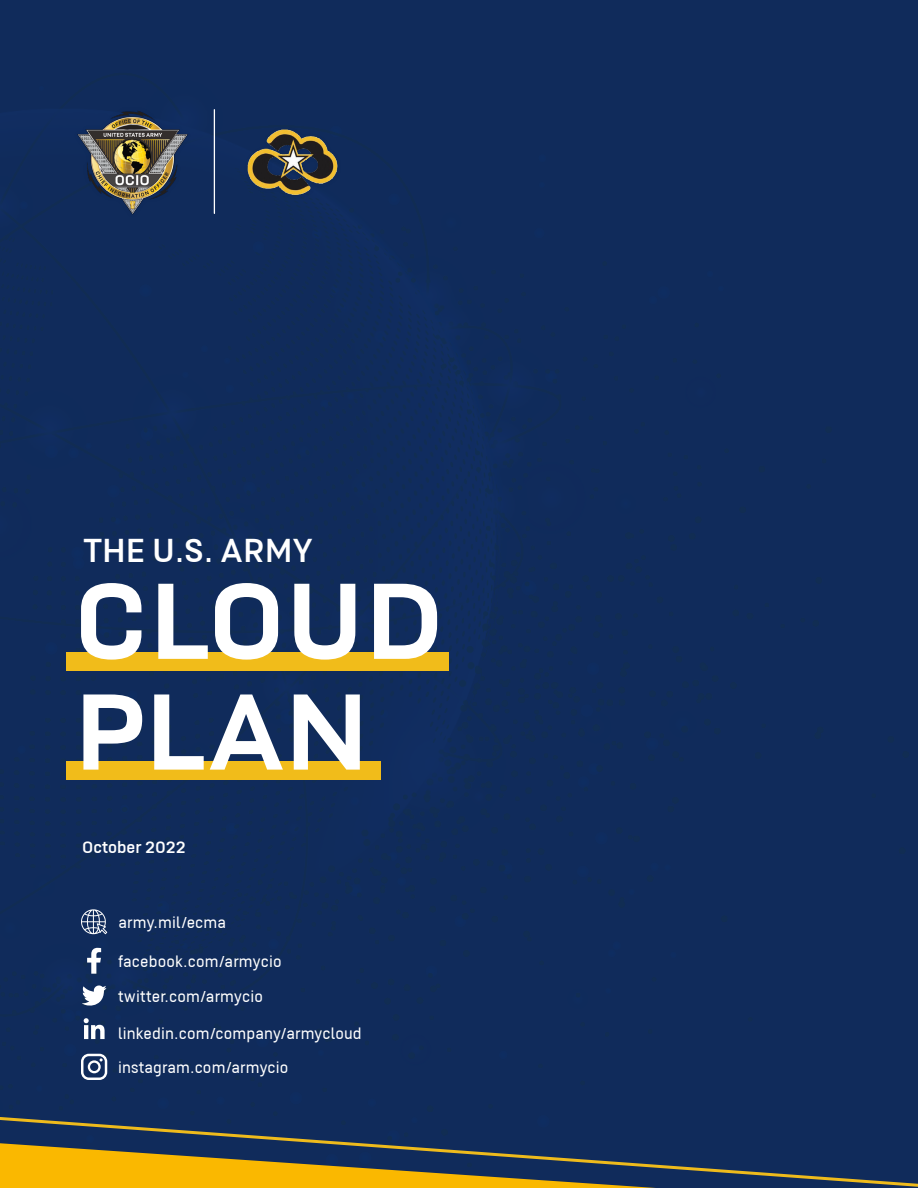
<style>
.page{position:relative;width:918px;height:1188px;background:#fff}
.page>*{position:absolute;margin:0;border:0;box-sizing:border-box;transform-origin:0 0}
.t1{font:700 120.3px/110.7px "US Army";color:#fff}
.t2{font:36.15px "US Army";color:#fff}
.t3{font:18px "US Army";color:#fff}
.t4{font:300 17.1px "US Army";letter-spacing:.01em;color:#fff}
</style>
<div class="page">
<div style="left:0;top:0;width:918px;height:1114px;background:#102b5b"></div>
<div style="left:244px;top:126px;width:97px;height:73px;background:#102b5b"></div>
<img style="left:247px;top:129px;width:91px;height:66px">
<img style="left:70px;top:102px;width:124px;height:119px">
<div style="left:66px;top:653px;width:383px;height:18px;background:#f1bc1a"></div>
<div style="left:66px;top:762px;width:315px;height:18px;background:#f1bc1a"></div>
<svg style="left:0;top:1114px;width:918px;height:74px;background:#4b4f44"></svg>
<svg style="left:84px;top:1018px;width:21px;height:21px"></svg>
<svg style="left:82px;top:985px;width:24px;height:21px"></svg>
<svg style="left:87px;top:948px;width:14px;height:26px"></svg>
<svg style="left:81px;top:1054px;width:26px;height:26px"></svg>
<svg style="left:81px;top:909px;width:26px;height:25px"></svg>
<hr style="left:214px;top:110px;width:1px;height:103px;background:#fff">
<h2 class="t2" style="left:83px;top:531px;width:231px">THE U.S. ARMY</h2>
<h1 class="t1" style="left:74px;top:567px;width:371px">CLOUD<br>PLAN</h1>
<p class="t3" style="left:82px;top:838px;width:105px">October 2022</p>
<p class="t4" style="left:118px;top:913px;width:109px">army.mil/ecma</p>
<p class="t4" style="left:118px;top:953px;width:165px">facebook.com/armycio</p>
<p class="t4" style="left:118px;top:988px;width:146px">twitter.com/armycio</p>
<p class="t4" style="left:118px;top:1025px;width:245px">linkedin.com/company/armycloud</p>
<p class="t4" style="left:118px;top:1059px;width:172px">instagram.com/armycio</p>
</div>
